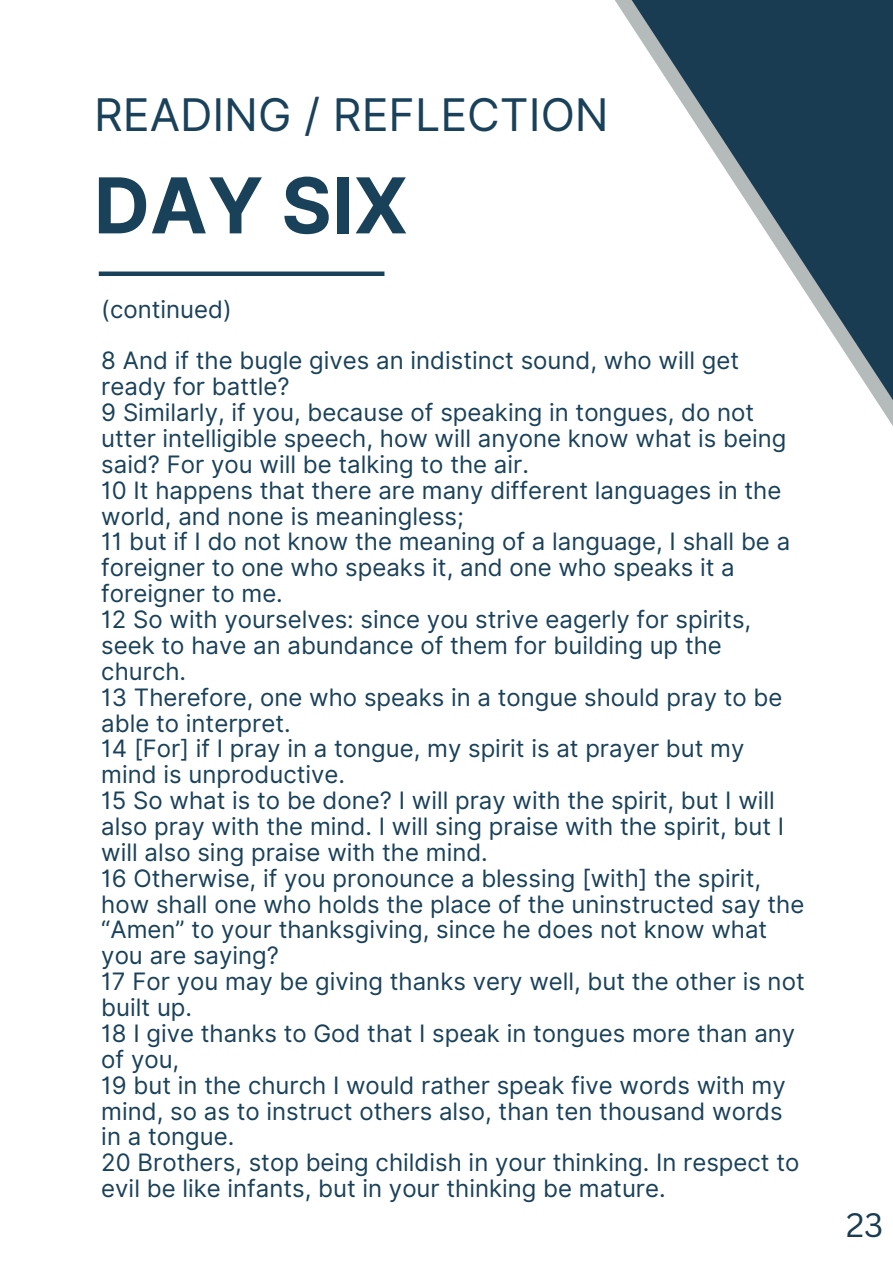
<style>
.page{position:relative;width:893px;height:1264px;background:#fff}
.page>*{position:absolute;margin:0;border:0;box-sizing:border-box;transform-origin:0 0}
.t1{font:700 76.95px "Inter";color:#194159}
.t2{font:45px "Inter";color:#194159}
.t3{font:33px "Canva Sans";color:#1a3c52}
.t4{font:24px/25.8px "Inter";color:#194159}
</style>
<div class="page">
<div style="left:99px;top:271px;width:285px;height:5px;background:#194159"></div>
<svg style="left:615px;top:0;width:277px;height:425px"></svg>
<p class="t2" style="left:94px;top:88px;width:516px">READING / REFLECTION</p>
<p class="t1" style="left:94px;top:159px;width:316px">DAY SIX</p>
<p class="t4" style="left:101px;top:296px;width:132px">(continued)</p>
<p class="t4" style="left:101px;top:348px;width:639px">8 And if the bugle gives an indistinct sound, who will get ready for battle?</p>
<p class="t4" style="left:101px;top:399px;width:686px">9 Similarly, if you, because of speaking in tongues, do not utter intelligible speech, how will anyone know what is being said? For you will be talking to the air.</p>
<p class="t4" style="left:101px;top:477px;width:681px">10 It happens that there are many different languages in the world, and none is meaningless;</p>
<p class="t4" style="left:101px;top:529px;width:690px">11 but if I do not know the meaning of a language, I shall be a foreigner to one who speaks it, and one who speaks it a foreigner to me.</p>
<p class="t4" style="left:101px;top:606px;width:651px">12 So with yourselves: since you strive eagerly for spirits, seek to have an abundance of them for building up the church.</p>
<p class="t4" style="left:101px;top:684px;width:682px">13 Therefore, one who speaks in a tongue should pray to be able to interpret.</p>
<p class="t4" style="left:101px;top:735px;width:644px">14 [For] if I pray in a tongue, my spirit is at prayer but my mind is unproductive.</p>
<p class="t4" style="left:101px;top:787px;width:684px">15 So what is to be done? I will pray with the spirit, but I will also pray with the mind. I will sing praise with the spirit, but I will also sing praise with the mind.</p>
<p class="t4" style="left:101px;top:865px;width:704px">16 Otherwise, if you pronounce a blessing [with] the spirit, how shall one who holds the place of the uninstructed say the “Amen” to your thanksgiving, since he does not know what you are saying?</p>
<p class="t4" style="left:101px;top:968px;width:704px">17 For you may be giving thanks very well, but the other is not built up.</p>
<p class="t4" style="left:101px;top:1020px;width:695px">18 I give thanks to God that I speak in tongues more than any of you,</p>
<p class="t4" style="left:101px;top:1072px;width:686px">19 but in the church I would rather speak five words with my mind, so as to instruct others also, than ten thousand words in a tongue.</p>
<p class="t4" style="left:101px;top:1149px;width:699px">20 Brothers, stop being childish in your thinking. In respect to evil be like infants, but in your thinking be mature.</p>
<p class="t3" style="left:846px;top:1202px;width:39px">23</p>
</div>
